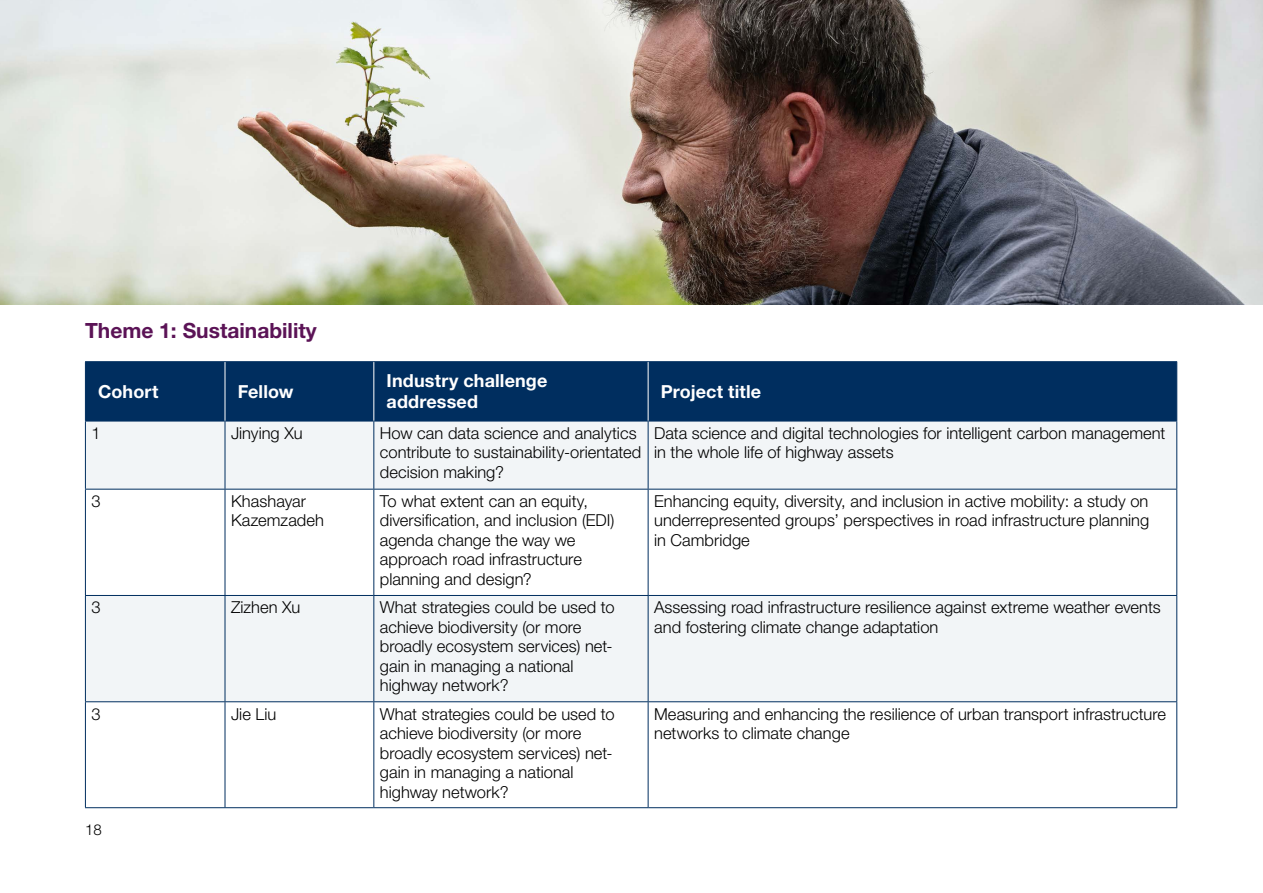
<style>
.page{position:relative;width:1263px;height:893px;background:#fff}
.page>*{position:absolute;margin:0;border:0;box-sizing:border-box;transform-origin:0 0}
.Purple_Headers{font:700 21px "Helvetica Neue LT Pro";color:#5b1356}
.ColHead{font:700 18px/21px "Helvetica Neue LT Pro";letter-spacing:.005em;color:#fff}
.ColLeft{font:300 16.5px/19.5px "Helvetica Neue LT Pro";color:#000}
.t1{font:300 15px "Helvetica Neue LT Pro";color:#000}
</style>
<div class="page">
<img style="left:0;top:0;width:1262px;height:304px">
<div style="left:86px;top:362px;width:1090px;height:59px;background:#002e5f"></div>
<svg style="left:86px;top:422px;width:1090px;height:279px;fill:#f2f5f7"></svg>
<hr style="left:85px;top:361px;width:140px;height:1px;background:#002e5f">
<hr style="left:85px;top:362px;width:1px;height:59px;background:#002e5f">
<hr style="left:225px;top:361px;width:149px;height:1px;background:#002e5f">
<hr style="left:374px;top:361px;width:274px;height:1px;background:#002e5f">
<hr style="left:648px;top:361px;width:529px;height:1px;background:#002e5f">
<hr style="left:1176px;top:362px;width:1px;height:59px;background:#002e5f">
<hr style="left:85px;top:421px;width:140px;height:1px;background:#002e5f">
<hr style="left:225px;top:421px;width:149px;height:1px;background:#002e5f">
<hr style="left:374px;top:421px;width:274px;height:1px;background:#002e5f">
<hr style="left:648px;top:421px;width:529px;height:1px;background:#002e5f">
<hr style="left:85px;top:421px;width:1px;height:68px;background:#002e5f">
<hr style="left:225px;top:421px;width:1px;height:68px;background:#002e5f">
<hr style="left:373px;top:421px;width:1px;height:68px;background:#002e5f">
<hr style="left:648px;top:421px;width:1px;height:68px;background:#002e5f">
<hr style="left:1176px;top:421px;width:1px;height:68px;background:#002e5f">
<hr style="left:85px;top:489px;width:140px;height:1px;background:#002e5f">
<hr style="left:85px;top:489px;width:1px;height:106px;background:#002e5f">
<hr style="left:225px;top:489px;width:149px;height:1px;background:#002e5f">
<hr style="left:225px;top:489px;width:1px;height:106px;background:#002e5f">
<hr style="left:374px;top:489px;width:274px;height:1px;background:#002e5f">
<hr style="left:373px;top:489px;width:1px;height:106px;background:#002e5f">
<hr style="left:648px;top:489px;width:529px;height:1px;background:#002e5f">
<hr style="left:648px;top:489px;width:1px;height:106px;background:#002e5f">
<hr style="left:1176px;top:489px;width:1px;height:106px;background:#002e5f">
<hr style="left:85px;top:595px;width:140px;height:1px;background:#002e5f">
<hr style="left:85px;top:596px;width:1px;height:105px;background:#002e5f">
<hr style="left:225px;top:595px;width:149px;height:1px;background:#002e5f">
<hr style="left:225px;top:596px;width:1px;height:105px;background:#002e5f">
<hr style="left:374px;top:595px;width:274px;height:1px;background:#002e5f">
<hr style="left:373px;top:596px;width:1px;height:105px;background:#002e5f">
<hr style="left:648px;top:595px;width:529px;height:1px;background:#002e5f">
<hr style="left:648px;top:596px;width:1px;height:105px;background:#002e5f">
<hr style="left:1176px;top:596px;width:1px;height:105px;background:#002e5f">
<hr style="left:85px;top:701px;width:140px;height:1px;background:#002e5f">
<hr style="left:85px;top:702px;width:1px;height:105px;background:#002e5f">
<hr style="left:225px;top:701px;width:149px;height:1px;background:#002e5f">
<hr style="left:225px;top:702px;width:1px;height:105px;background:#002e5f">
<hr style="left:374px;top:701px;width:274px;height:1px;background:#002e5f">
<hr style="left:373px;top:702px;width:1px;height:105px;background:#002e5f">
<hr style="left:648px;top:701px;width:529px;height:1px;background:#002e5f">
<hr style="left:648px;top:702px;width:1px;height:105px;background:#002e5f">
<hr style="left:1176px;top:702px;width:1px;height:105px;background:#002e5f">
<hr style="left:85px;top:807px;width:140px;height:1px;background:#002e5f">
<hr style="left:225px;top:807px;width:149px;height:1px;background:#002e5f">
<hr style="left:374px;top:807px;width:274px;height:1px;background:#002e5f">
<hr style="left:648px;top:807px;width:529px;height:1px;background:#002e5f">
<hr style="left:225px;top:362px;width:1px;height:59px;background:#fff">
<hr style="left:373px;top:362px;width:1px;height:59px;background:#fff">
<hr style="left:648px;top:362px;width:1px;height:59px;background:#fff">
<p class="Purple_Headers" style="left:85px;top:318px;width:233px">Theme 1: Sustainability</p>
<p class="ColHead" style="left:98px;top:380px;width:62px">Cohort</p>
<p class="ColHead" style="left:238px;top:380px;width:57px">Fellow</p>
<p class="ColHead" style="left:387px;top:370px;width:162px">Industry challenge addressed</p>
<p class="ColHead" style="left:661px;top:380px;width:102px">Project title</p>
<p class="ColLeft" style="left:91px;top:423px;width:11px">1</p>
<p class="ColLeft" style="left:231px;top:423px;width:73px">Jinying Xu</p>
<p class="ColLeft" style="left:380px;top:423px;width:263px">How can data science and analytics contribute to sustainability-orientated decision making?</p>
<p class="ColLeft" style="left:654px;top:423px;width:513px">Data science and digital technologies for intelligent carbon management in the whole life of highway assets</p>
<p class="ColLeft" style="left:91px;top:491px;width:11px">3</p>
<p class="ColLeft" style="left:231px;top:491px;width:94px">Khashayar<br>Kazemzadeh</p>
<p class="ColLeft" style="left:380px;top:491px;width:236px">To what extent can an equity, diversification, and inclusion (EDI) agenda change the way we approach road infrastructure planning and design?</p>
<p class="ColLeft" style="left:654px;top:491px;width:497px;text-align:justify">Enhancing equity, diversity, and inclusion in active mobility: a study on underrepresented groups’ perspectives in road infrastructure planning in Cambridge</p>
<p class="ColLeft" style="left:91px;top:597px;width:11px">3</p>
<p class="ColLeft" style="left:231px;top:597px;width:71px">Zizhen Xu</p>
<p class="ColLeft" style="left:380px;top:597px;width:236px">What strategies could be used to achieve biodiversity (or more broadly ecosystem services) net&shy;gain in managing a national highway network?</p>
<p class="ColLeft" style="left:654px;top:597px;width:508px">Assessing road infrastructure resilience against extreme weather events and fostering climate change adaptation</p>
<p class="ColLeft" style="left:91px;top:704px;width:11px">3</p>
<p class="ColLeft" style="left:231px;top:704px;width:47px">Jie Liu</p>
<p class="ColLeft" style="left:380px;top:704px;width:236px">What strategies could be used to achieve biodiversity (or more broadly ecosystem services) net&shy;gain in managing a national highway network?</p>
<p class="ColLeft" style="left:654px;top:704px;width:513px">Measuring and enhancing the resilience of urban transport infrastructure networks to climate change</p>
<p class="t1" style="left:85px;top:820px;width:18px">18</p>
</div>
